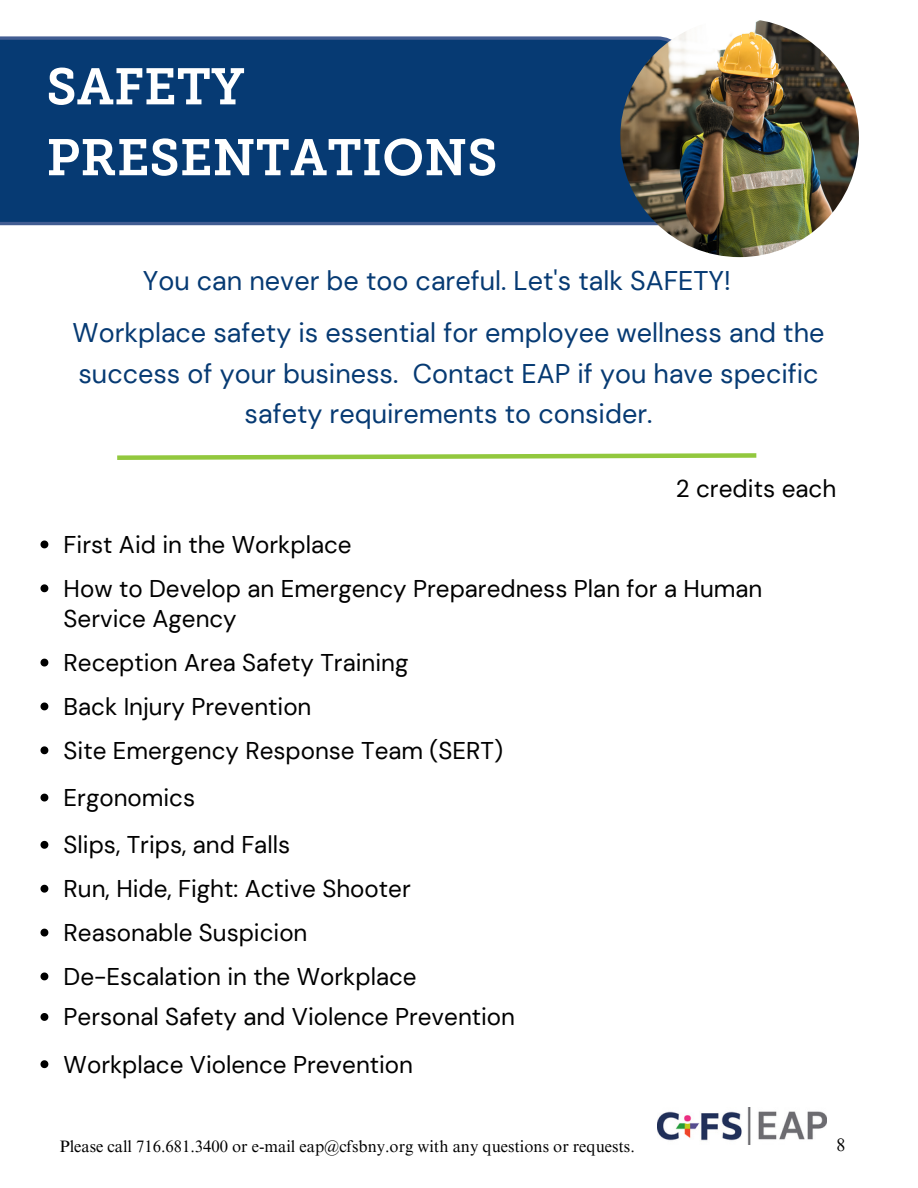
<style>
.page{position:relative;width:918px;height:1188px;background:#fff}
.page>*{position:absolute;margin:0;border:0;box-sizing:border-box;transform-origin:0 0}
.t1{font:51px/70.8px "Museo Slab 700";color:#fff}
.t2{font:27px/52.9px "DM Sans";color:#063a73}
.t3{font:24.3px "DM Sans";color:#000}
.t4{font:24.15px/43.8px "DM Sans";color:#000}
.t5{font:18px "Times NRMT Pro";color:#000}
.t6{font:16.5px "Times NRMT Pro";color:#000}
</style>
<div class="page">
<div style="left:0;top:36px;width:671px;height:189px;background:#063a73"></div>
<img style="left:620px;top:18px;width:239px;height:239px;border-radius:50%">
<svg style="left:41px;top:541px;width:7px;height:7px"></svg>
<svg style="left:41px;top:584px;width:7px;height:8px"></svg>
<svg style="left:41px;top:659px;width:7px;height:8px"></svg>
<svg style="left:41px;top:703px;width:7px;height:7px"></svg>
<svg style="left:41px;top:746px;width:7px;height:8px"></svg>
<svg style="left:41px;top:794px;width:7px;height:8px"></svg>
<svg style="left:41px;top:841px;width:7px;height:8px"></svg>
<svg style="left:41px;top:885px;width:7px;height:8px"></svg>
<svg style="left:41px;top:929px;width:7px;height:8px"></svg>
<svg style="left:41px;top:973px;width:7px;height:7px"></svg>
<svg style="left:41px;top:1013px;width:7px;height:8px"></svg>
<svg style="left:41px;top:1060px;width:7px;height:8px"></svg>
<img style="left:657px;top:1107px;width:169px;height:37px">
<svg style="left:117px;top:453px;width:640px;height:7px"></svg>
<h1 class="t1" style="left:46px;top:56px;width:453px">SAFETY<br>PRESENTATIONS</h1>
<p class="t2" style="left:73px;top:254px;width:753px;text-indent:70px">You can never be too careful. Let's talk SAFETY!<br>Workplace safety is essential for employee wellness and the</p>
<p class="t2" style="left:78px;top:354px;width:742px;line-height:40.5px;text-align:center">success of your business. Contact EAP if you have specific safety requirements to consider.</p>
<p class="t3" style="left:676px;top:473px;width:162px">2 credits each</p>
<p class="t4" style="left:64px;top:523px;width:700px">First Aid in the Workplace<br>How to Develop an Emergency Preparedness Plan for a Human</p>
<p class="t4" style="left:64px;top:597px;width:441px">Service Agency<br>Reception Area Safety Training<br>Back Injury Prevention<br>Site Emergency Response Team (SERT)</p>
<p class="t4" style="left:64px;top:774px;width:228px;line-height:47.2px">Ergonomics<br>Slips, Trips, and Falls</p>
<p class="t4" style="left:64px;top:867px;width:355px">Run, Hide, Fight: Active Shooter<br>Reasonable Suspicion<br>De-Escalation in the Workplace</p>
<p class="t4" style="left:64px;top:994px;width:453px;line-height:47.2px">Personal Safety and Violence Prevention<br>Workplace Violence Prevention</p>
<p class="t6" style="left:60px;top:1140px;width:577px">Please call 716.681.3400 or e-mail eap@cfsbny.org with any questions or requests.</p>
<p class="t5" style="left:836px;top:1138px;width:11px">8</p>
</div>
